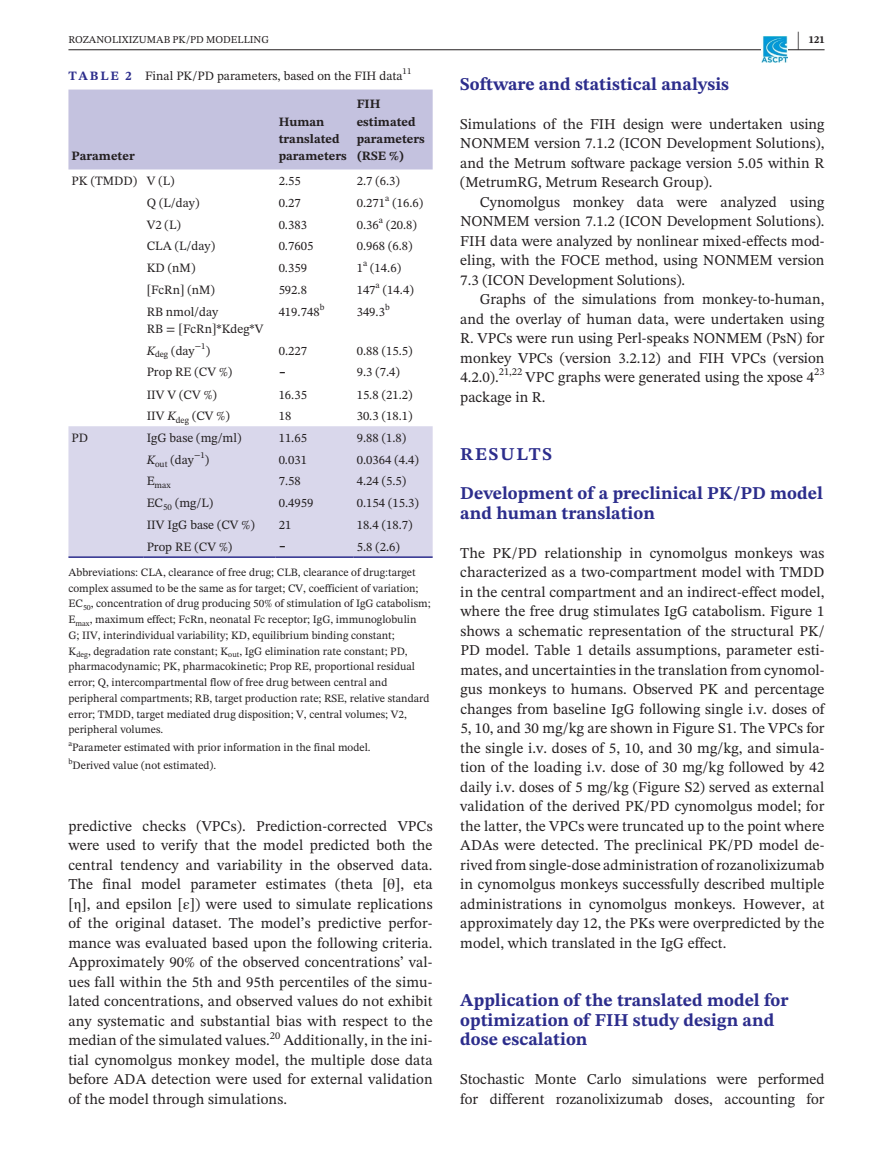
<style>
.page{position:relative;width:893px;height:1174px;background:#fff}
.page>*{position:absolute;margin:0;border:0;box-sizing:border-box;transform-origin:0 0}
.t1{font:700 21px "STIX Two Text";color:#231f20;scale:.42 1}
.t2{font:700 18px/19.5px "STIX Two Text";color:#2c2d8c}
.t3{font:15px/19.5px "STIX Two Text";color:#231f20;text-align:justify}
.t4{font:12.75px/17.2px "STIX Two Text";color:#231f20}
.t5{font:700 12.75px/17.2px "STIX Two Text";color:#231f20}
.t6{font:700 12.75px "Lato";color:#231f20}
.t7{font:11.25px/15.8px "STIX Two Text";color:#231f20}
.t8{font:10.5px "STIX Two Text";color:#231f20}
.t9{font:700 10.5px "STIX Two Text";color:#231f20}
.t10{font:8.85px "STIX Two Text";color:#231f20}
.t11{font:7.8px "STIX Two Text";color:#231f20}
.s1{font-weight:700;color:#2c2d8c}
.s2{font-style:italic}
.s3{font-family:"STIX"}
</style>
<div class="page">
<hr style="left:68px;top:49px;width:756px;height:1px;background:#231f20">
<img style="left:762px;top:37px;width:25px;height:25px">
<div style="left:68px;top:90px;width:365px;height:79px;background:#c4c2df"></div>
<div style="left:68px;top:426px;width:365px;height:130px;background:#d9d7eb"></div>
<hr style="left:68px;top:556px;width:76px;height:2px;background:#2c2d8c">
<hr style="left:144px;top:556px;width:132px;height:2px;background:#2c2d8c">
<hr style="left:276px;top:556px;width:78px;height:2px;background:#2c2d8c">
<hr style="left:354px;top:556px;width:79px;height:2px;background:#2c2d8c">
<h1 class="t1" style="left:797px;top:24px;width:8px">|</h1>
<p class="t8" style="left:68px;top:32px;width:202px">ROZANOLIXIZUMAB PK/PD MODELLING</p>
<p class="t9" style="left:809px;top:32px;width:17px">121</p>
<p class="t4" style="left:68px;top:67px;width:336px"><span class="s1">TABLE 2</span> Final PK/PD parameters, based on the FIH data</p>
<p class="t10" style="left:403px;top:65px;width:10px">11</p>
<p class="t5" style="left:71px;top:148px;width:65px">Parameter</p>
<p class="t5" style="left:279px;top:113px;width:70px">Human translated parameters</p>
<p class="t5" style="left:357px;top:96px;width:70px">FIH estimated parameters (RSE %)</p>
<p class="t4" style="left:71px;top:172px;width:105px">PK (TMDD) V (L)</p>
<p class="t4" style="left:279px;top:172px;width:24px">2.55</p>
<p class="t4" style="left:357px;top:172px;width:45px">2.7 (6.3)</p>
<p class="t4" style="left:147px;top:194px;width:54px">Q (L/day)</p>
<p class="t4" style="left:279px;top:194px;width:24px">0.27</p>
<p class="t4" style="left:357px;top:194px;width:68px">0.271<sup>a</sup> (16.6)</p>
<p class="t4" style="left:147px;top:216px;width:36px">V2 (L)</p>
<p class="t4" style="left:279px;top:216px;width:30px">0.383</p>
<p class="t4" style="left:357px;top:216px;width:62px">0.36<sup>a</sup> (20.8)</p>
<p class="t4" style="left:147px;top:237px;width:70px">CLA (L/day)</p>
<p class="t4" style="left:279px;top:237px;width:36px">0.7605</p>
<p class="t4" style="left:357px;top:237px;width:57px">0.968 (6.8)</p>
<p class="t4" style="left:147px;top:259px;width:50px">KD (nM)</p>
<p class="t4" style="left:279px;top:259px;width:30px">0.359</p>
<p class="t4" style="left:357px;top:259px;width:46px">1<sup>a</sup> (14.6)</p>
<p class="t4" style="left:147px;top:281px;width:70px">[FcRn] (nM)</p>
<p class="t4" style="left:279px;top:281px;width:30px">592.8</p>
<p class="t4" style="left:357px;top:281px;width:59px">147<sup>a</sup> (14.4)</p>
<p class="t4" style="left:147px;top:303px;width:118px">RB nmol/day<br>RB = [FcRn]*Kdeg*V</p>
<p class="t4" style="left:279px;top:303px;width:47px">419.748<sup>b</sup></p>
<p class="t4" style="left:357px;top:303px;width:30px">349.3</p>
<p class="t10" style="left:385px;top:300px;width:6px">b</p>
<p class="t4" style="left:147px;top:341px;width:50px"><span class="s2">K</span><sub>deg</sub> (day</p>
<p class="t10" style="left:195px;top:339px;width:12px">−1</p>
<p class="t4" style="left:206px;top:341px;width:6px">)</p>
<p class="t4" style="left:279px;top:341px;width:30px">0.227</p>
<p class="t4" style="left:357px;top:341px;width:57px">0.88 (15.5)</p>
<p class="t4" style="left:147px;top:363px;width:87px">Prop RE (CV %)</p>
<p class="t6" style="left:279px;top:363px;width:9px">–</p>
<p class="t4" style="left:357px;top:363px;width:45px">9.3 (7.4)</p>
<p class="t4" style="left:147px;top:385px;width:72px">IIV V (CV %)</p>
<p class="t4" style="left:279px;top:385px;width:30px">16.35</p>
<p class="t4" style="left:357px;top:385px;width:57px">15.8 (21.2)</p>
<p class="t4" style="left:147px;top:407px;width:85px">IIV <span class="s2">K</span><sub>deg</sub> (CV %)</p>
<p class="t4" style="left:279px;top:407px;width:14px">18</p>
<p class="t4" style="left:357px;top:407px;width:57px">30.3 (18.1)</p>
<p class="t4" style="left:71px;top:429px;width:18px">PD</p>
<p class="t4" style="left:147px;top:429px;width:96px">IgG base (mg/ml)</p>
<p class="t4" style="left:279px;top:429px;width:30px">11.65</p>
<p class="t4" style="left:357px;top:429px;width:51px">9.88 (1.8)</p>
<p class="t4" style="left:147px;top:451px;width:49px"><span class="s2">K</span><sub>out</sub> (day</p>
<p class="t10" style="left:194px;top:449px;width:12px">−1</p>
<p class="t4" style="left:205px;top:451px;width:6px">)</p>
<p class="t4" style="left:279px;top:451px;width:30px">0.031</p>
<p class="t4" style="left:357px;top:451px;width:64px">0.0364 (4.4)</p>
<p class="t10" style="left:147px;top:479px;width:26px"><sup>E</sup>max</p>
<p class="t4" style="left:279px;top:472px;width:24px">7.58</p>
<p class="t4" style="left:357px;top:472px;width:51px">4.24 (5.5)</p>
<p class="t4" style="left:147px;top:494px;width:68px">EC<sub>50</sub> (mg/L)</p>
<p class="t4" style="left:279px;top:494px;width:36px">0.4959</p>
<p class="t4" style="left:357px;top:494px;width:64px">0.154 (15.3)</p>
<p class="t4" style="left:147px;top:516px;width:110px">IIV IgG base (CV %)</p>
<p class="t4" style="left:279px;top:516px;width:14px">21</p>
<p class="t4" style="left:357px;top:516px;width:57px">18.4 (18.7)</p>
<p class="t4" style="left:147px;top:537px;width:87px">Prop RE (CV %)</p>
<p class="t6" style="left:279px;top:537px;width:9px">–</p>
<p class="t4" style="left:357px;top:537px;width:45px">5.8 (2.6)</p>
<p class="t7" style="left:68px;top:564px;width:364px">Abbreviations: CLA, clearance of free drug; CLB, clearance of drug:target complex assumed to be the same as for target; CV, coefficient of variation; EC<sub>50</sub>, concentration of drug producing 50% of stimulation of IgG catabolism; E<sub>max</sub>, maximum effect; FcRn, neonatal Fc receptor; IgG, immunoglobulin<br>G; IIV, interindividual variability; KD, equilibrium binding constant;<br>K<sub>deg</sub>, degradation rate constant; K<sub>out</sub>, IgG elimination rate constant; PD, pharmacodynamic; PK, pharmacokinetic; Prop RE, proportional residual error; Q, intercompartmental flow of free drug between central and peripheral compartments; RB, target production rate; RSE, relative standard error; TMDD, target mediated drug disposition; V, central volumes; V2, peripheral volumes.</p>
<p class="t11" style="left:68px;top:738px;width:5px">a</p>
<p class="t7" style="left:72px;top:740px;width:300px">Parameter estimated with prior information in the final model.</p>
<p class="t11" style="left:68px;top:756px;width:6px">b</p>
<p class="t7" style="left:73px;top:758px;width:145px">Derived value (not estimated).</p>
<p class="t3" style="left:68px;top:816px;width:366px">predictive checks (VPCs). Prediction-corrected VPCs were used to verify that the model predicted both the central tendency and variability in the observed data.<br>The final model parameter estimates (theta [<span class="s3">θ</span>], eta [<span class="s3">η</span>], and epsilon [<span class="s3">ε</span>]) were used to simulate replications of the original dataset. The model’s predictive perfor&shy;mance was evaluated based upon the following criteria.<br>Approximately 90% of the observed concentrations’ val&shy;ues fall within the 5th and 95th percentiles of the simu&shy;lated concentrations, and observed values do not exhibit any systematic and substantial bias with respect to the median of the simulated values.</p>
<p class="t8" style="left:270px;top:1027px;width:12px">20</p>
<p class="t3" style="left:68px;top:1030px;width:366px;text-indent:215px">Additionally, in the ini&shy;tial cynomolgus monkey model, the multiple dose data before ADA detection were used for external validation of the model through simulations.</p>
<p class="t2" style="left:460px;top:74px;width:270px">Software and statistical analysis</p>
<p class="t3" style="left:460px;top:114px;width:366px">Simulations of the FIH design were undertaken using NONMEM version 7.1.2 (ICON Development Solutions), and the Metrum software package version 5.05 within R (MetrumRG, Metrum Research Group).</p>
<p class="t3" style="left:460px;top:192px;width:366px;text-indent:20px">Cynomolgus monkey data were analyzed using NONMEM version 7.1.2 (ICON Development Solutions).<br>FIH data were analyzed by nonlinear mixed-effects mod&shy;eling, with the FOCE method, using NONMEM version 7.3 (ICON Development Solutions).</p>
<p class="t3" style="left:460px;top:289px;width:366px;text-indent:20px">Graphs of the simulations from monkey-to-human, and the overlay of human data, were undertaken using R. VPCs were run using Perl-speaks NONMEM (PsN) for monkey VPCs (version 3.2.12) and FIH VPCs (version 4.2.0).</p>
<p class="t8" style="left:499px;top:364px;width:25px">21,22</p>
<p class="t3" style="left:526px;top:367px;width:290px">VPC graphs were generated using the xpose 4</p>
<p class="t8" style="left:814px;top:364px;width:12px">23</p>
<p class="t3" style="left:460px;top:387px;width:87px">package in R.</p>
<p class="t2" style="left:460px;top:435px;width:364px;line-height:39px">RESULTS<br>Development of a preclinical PK/PD model</p>
<p class="t2" style="left:460px;top:503px;width:196px">and human translation</p>
<p class="t3" style="left:460px;top:543px;width:366px">The PK/PD relationship in cynomolgus monkeys was characterized as a two-compartment model with TMDD in the central compartment and an indirect-effect model, where the free drug stimulates IgG catabolism. Figure 1 shows a schematic representation of the structural PK/ PD model. Table 1 details assumptions, parameter esti&shy;mates, and uncertainties in the translation from cynomol&shy;gus monkeys to humans. Observed PK and percentage changes from baseline IgG following single i.v. doses of 5, 10, and 30 mg/kg are shown in Figure S1. The VPCs for the single i.v. doses of 5, 10, and 30 mg/kg, and simula&shy;tion of the loading i.v. dose of 30 mg/kg followed by 42 daily i.v. doses of 5 mg/kg (Figure S2) served as external validation of the derived PK/PD cynomolgus model; for the latter, the VPCs were truncated up to the point where ADAs were detected. The preclinical PK/PD model de&shy;rived from single-dose administration of rozanolixizumab in cynomolgus monkeys successfully described multiple administrations in cynomolgus monkeys. However, at approximately day 12, the PKs were overpredicted by the model, which translated in the IgG effect.</p>
<p class="t2" style="left:460px;top:991px;width:330px">Application of the translated model for optimization of FIH study design and dose escalation</p>
<p class="t3" style="left:460px;top:1069px;width:366px">Stochastic Monte Carlo simulations were performed for different rozanolixizumab doses, accounting for</p>
</div>
